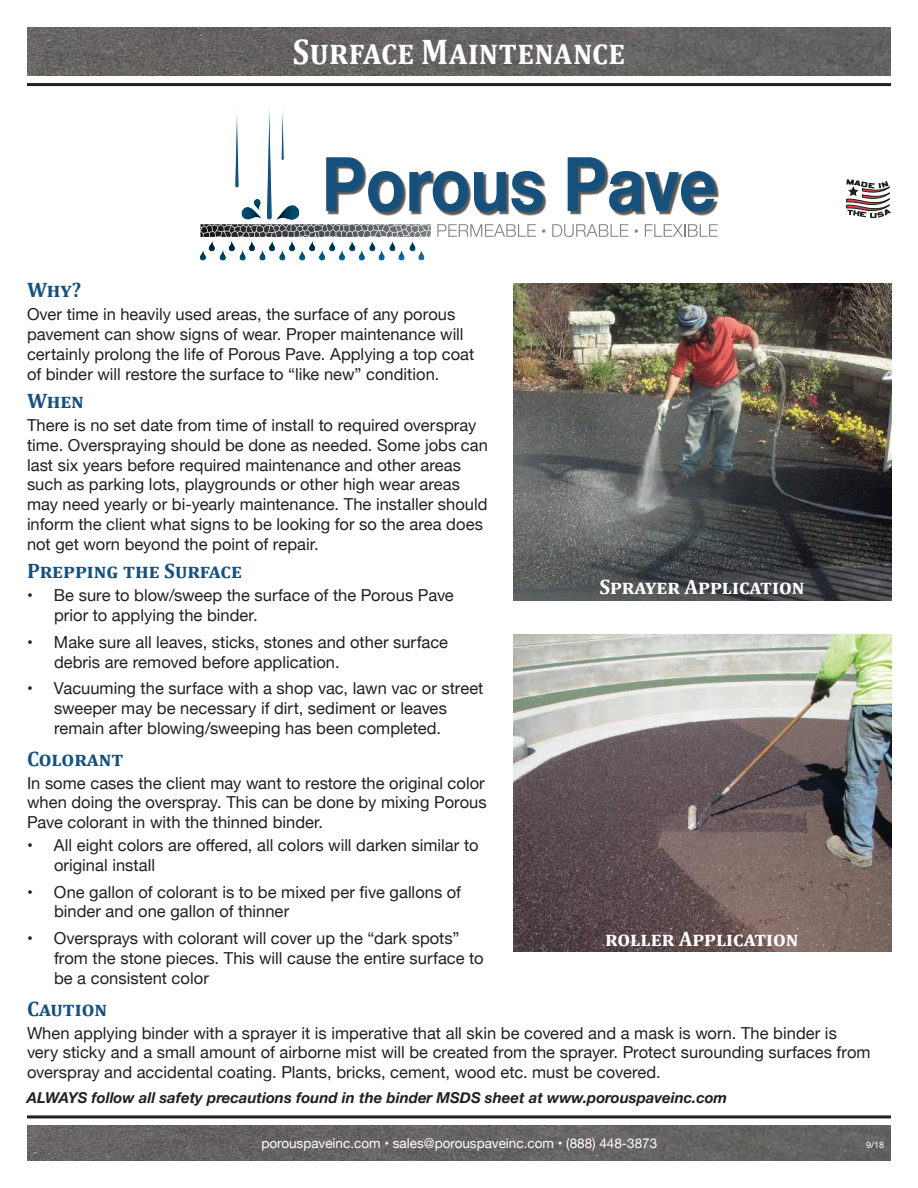
<style>
.page{position:relative;width:918px;height:1188px;background:#fff}
.page>*{position:absolute;margin:0;border:0;box-sizing:border-box;transform-origin:0 0}
.t1{font:700 36px "Cambria";letter-spacing:.01em;color:#fff;scale:.89 1}
.t2{font:700 21px "Cambria";color:#15517c}
.t3{font:700 21px "Cambria";color:#fff}
.t4{font:16.5px/19.8px "Helvetica Neue";color:#221f1f}
.t5{font:italic 700 15px "Helvetica Neue";color:#221f1f}
.t6{font:13.5px "Helvetica Neue";color:#fff}
.t7{font:9px "Helvetica Neue";color:#fff}
</style>
<div class="page">
<svg style="left:552px;top:224px;width:77px;height:13px"></svg>
<svg style="left:635px;top:229px;width:3px;height:4px"></svg>
<svg style="left:645px;top:224px;width:73px;height:13px"></svg>
<img style="left:545px;top:157px;width:173px;height:59px">
<svg style="left:200px;top:108px;width:345px;height:153px"></svg>
<svg style="left:568px;top:157px;width:147px;height:55px"></svg>
<svg style="left:846px;top:179px;width:45px;height:39px"></svg>
<img style="left:27px;top:27px;width:864px;height:49px">
<hr style="left:27px;top:83px;width:864px;height:3px;background:#221f1f">
<img style="left:27px;top:1126px;width:864px;height:35px">
<hr style="left:27px;top:1115px;width:864px;height:3px;background:#221f1f">
<img style="left:513px;top:634px;width:378px;height:317px">
<img style="left:513px;top:283px;width:378px;height:317px">
<h1 class="t1" style="left:293px;top:27px;width:375px">Surface Maintenance</h1>
<p class="t2" style="left:27px;top:275px;width:56px">Why?</p>
<p class="t4" style="left:27px;top:305px;width:449px">Over time in heavily used areas, the surface of any porous pavement can show signs of wear. Proper maintenance will certainly prolong the life of Porous Pave. Applying a top coat of binder will restore the surface to “like new” condition.</p>
<p class="t2" style="left:27px;top:386px;width:59px">When</p>
<p class="t4" style="left:27px;top:416px;width:462px">There is no set date from time of install to required overspray time. Overspraying should be done as needed. Some jobs can last six years before required maintenance and other areas such as parking lots, playgrounds or other high wear areas may need yearly or bi-yearly maintenance. The installer should inform the client what signs to be looking for so the area does not get worn beyond the point of repair.</p>
<p class="t2" style="left:27px;top:556px;width:217px">Prepping the Surface</p>
<p class="t4" style="left:54px;top:587px;width:401px;text-indent:-27px">• Be sure to blow/sweep the surface of the Porous Pave prior to applying the binder.</p>
<p class="t4" style="left:54px;top:633px;width:396px;text-indent:-27px">• Make sure all leaves, sticks, stones and other surface debris are removed before application.</p>
<p class="t4" style="left:54px;top:679px;width:431px;text-indent:-27px">• Vacuuming the surface with a shop vac, lawn vac or street sweeper may be necessary if dirt, sediment or leaves remain after blowing/sweeping has been completed.</p>
<p class="t2" style="left:27px;top:744px;width:98px">Colorant</p>
<p class="t4" style="left:27px;top:774px;width:461px">In some cases the client may want to restore the original color when doing the overspray. This can be done by mixing Porous<br>Pave colorant in with the thinned binder.</p>
<p class="t4" style="left:54px;top:836px;width:426px;text-indent:-27px">• All eight colors are offered, all colors will darken similar to original install</p>
<p class="t4" style="left:54px;top:883px;width:409px;text-indent:-27px">• One gallon of colorant is to be mixed per five gallons of binder and one gallon of thinner</p>
<p class="t4" style="left:54px;top:929px;width:431px;text-indent:-27px">• Oversprays with colorant will cover up the “dark spots” from the stone pieces. This will cause the entire surface to be a consistent color</p>
<p class="t2" style="left:27px;top:994px;width:82px">Caution</p>
<p class="t4" style="left:27px;top:1024px;width:845px">When applying binder with a sprayer it is imperative that all skin be covered and a mask is worn. The binder is very sticky and a small amount of airborne mist will be created from the sprayer. Protect surounding surfaces from overspray and accidental coating. Plants, bricks, cement, wood etc. must be covered.</p>
<p class="t5" style="left:27px;top:1092px;width:702px">ALWAYS follow all safety precautions found in the binder MSDS sheet at www.porouspaveinc.com</p>
<p class="t3" style="left:599px;top:572px;width:207px">Sprayer Application</p>
<p class="t3" style="left:605px;top:924px;width:195px">roller Application</p>
<p class="t6" style="left:261px;top:1133px;width:397px">porouspaveinc.com • sales@porouspaveinc.com • (888) 448-3873</p>
<p class="t7" style="left:866px;top:1138px;width:20px">9/18</p>
</div>
